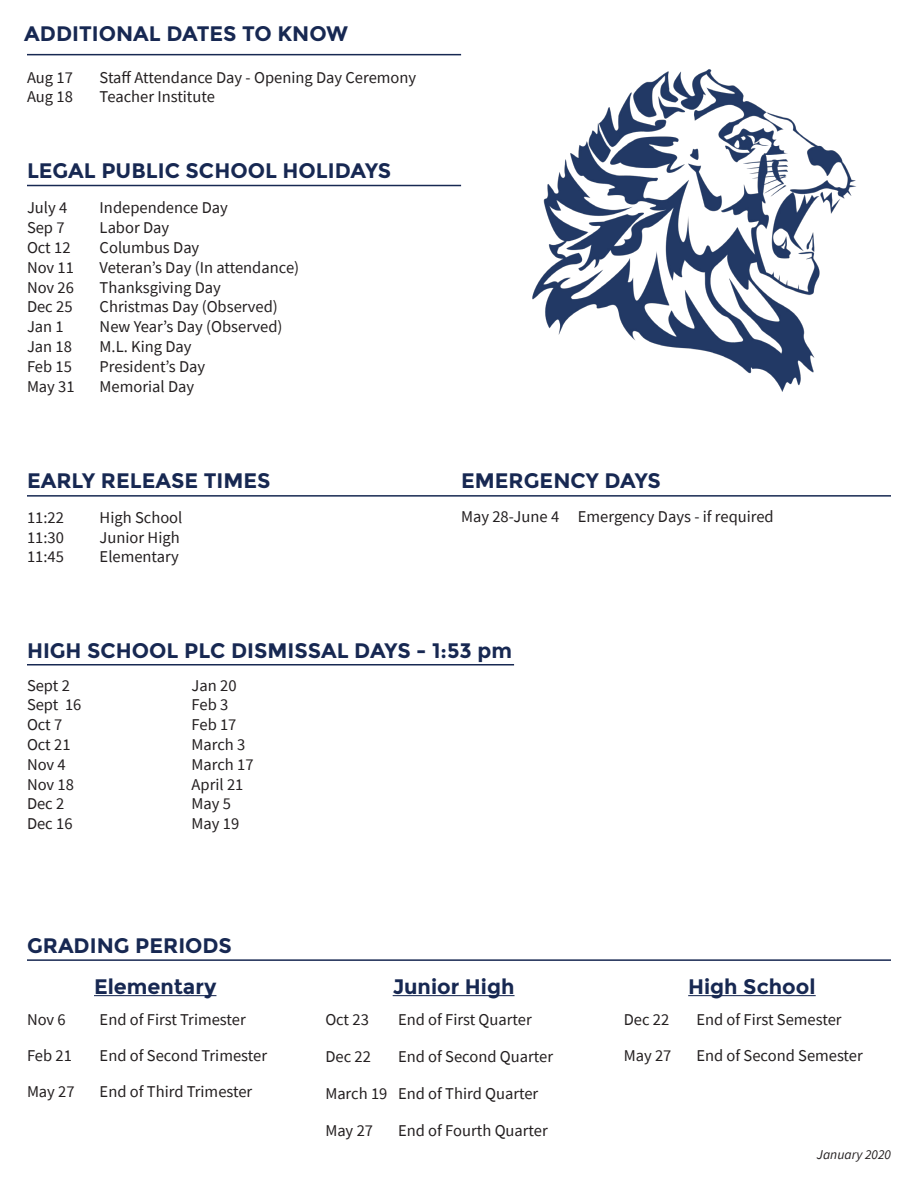
<style>
.page{position:relative;width:918px;height:1188px;background:#fff}
.page>*{position:absolute;margin:0;border:0;box-sizing:border-box;transform-origin:0 0}
.t1{font:700 21px "Montserrat";color:#172852}
.t2{font:16.5px "Source Sans Pro";color:#231f20}
.Paragraph_Style_1{font:italic 13.5px "Source Sans Pro";color:#231f20}
</style>
<div class="page">
<hr style="left:27px;top:54px;width:434px;height:1px;background:#172852">
<hr style="left:27px;top:185px;width:434px;height:1px;background:#172852">
<hr style="left:94px;top:995px;width:122px;height:1px;background:#172852">
<hr style="left:393px;top:995px;width:122px;height:1px;background:#172852">
<hr style="left:688px;top:995px;width:128px;height:1px;background:#172852">
<hr style="left:27px;top:959px;width:864px;height:2px;background:#172852">
<hr style="left:27px;top:495px;width:864px;height:2px;background:#172852">
<hr style="left:27px;top:664px;width:487px;height:1px;background:#172852">
<img style="left:532px;top:69px;width:324px;height:323px">
<p class="t1" style="left:24px;top:21px;width:325px">ADDITIONAL DATES TO KNOW</p>
<p class="t2" style="left:27px;top:67px;width:47px">Aug 17</p>
<p class="t2" style="left:27px;top:86px;width:47px">Aug 18</p>
<p class="t2" style="left:100px;top:67px;width:318px">Staff Attendance Day - Opening Day Ceremony</p>
<p class="t2" style="left:100px;top:86px;width:117px">Teacher Institute</p>
<p class="t1" style="left:27px;top:158px;width:366px">LEGAL PUBLIC SCHOOL HOLIDAYS</p>
<p class="t2" style="left:27px;top:197px;width:42px">July 4</p>
<p class="t2" style="left:27px;top:217px;width:39px">Sep 7</p>
<p class="t2" style="left:27px;top:237px;width:45px">Oct 12</p>
<p class="t2" style="left:27px;top:257px;width:48px">Nov 11</p>
<p class="t2" style="left:27px;top:277px;width:48px">Nov 26</p>
<p class="t2" style="left:27px;top:296px;width:47px">Dec 25</p>
<p class="t2" style="left:27px;top:316px;width:38px">Jan 1</p>
<p class="t2" style="left:27px;top:336px;width:46px">Jan 18</p>
<p class="t2" style="left:27px;top:356px;width:46px">Feb 15</p>
<p class="t2" style="left:27px;top:376px;width:49px">May 31</p>
<p class="t2" style="left:100px;top:197px;width:130px">Independence Day</p>
<p class="t2" style="left:100px;top:217px;width:71px">Labor Day</p>
<p class="t2" style="left:100px;top:237px;width:101px">Columbus Day</p>
<p class="t2" style="left:100px;top:257px;width:201px">Veteran’s Day (In attendance)</p>
<p class="t2" style="left:100px;top:277px;width:123px">Thanksgiving Day</p>
<p class="t2" style="left:100px;top:296px;width:180px">Christmas Day (Observed)</p>
<p class="t2" style="left:100px;top:316px;width:184px">New Year’s Day (Observed)</p>
<p class="t2" style="left:100px;top:336px;width:93px">M.L. King Day</p>
<p class="t2" style="left:100px;top:356px;width:107px">President’s Day</p>
<p class="t2" style="left:100px;top:376px;width:96px">Memorial Day</p>
<p class="t1" style="left:27px;top:468px;width:245px">EARLY RELEASE TIMES</p>
<p class="t2" style="left:27px;top:507px;width:38px">11:22</p>
<p class="t2" style="left:27px;top:527px;width:38px">11:30</p>
<p class="t2" style="left:27px;top:546px;width:38px">11:45</p>
<p class="t2" style="left:100px;top:507px;width:84px">High School</p>
<p class="t2" style="left:100px;top:527px;width:82px">Junior High</p>
<p class="t2" style="left:100px;top:546px;width:81px">Elementary</p>
<p class="t1" style="left:461px;top:468px;width:201px">EMERGENCY DAYS</p>
<p class="t2" style="left:461px;top:506px;width:100px">May 28-June 4</p>
<p class="t2" style="left:578px;top:506px;width:197px">Emergency Days - if required</p>
<p class="t1" style="left:27px;top:638px;width:487px">HIGH SCHOOL PLC DISMISSAL DAYS - 1:53 pm</p>
<p class="t2" style="left:27px;top:675px;width:44px">Sept 2</p>
<p class="t2" style="left:27px;top:694px;width:56px">Sept 16</p>
<p class="t2" style="left:27px;top:714px;width:37px">Oct 7</p>
<p class="t2" style="left:27px;top:734px;width:45px">Oct 21</p>
<p class="t2" style="left:27px;top:754px;width:40px">Nov 4</p>
<p class="t2" style="left:27px;top:774px;width:48px">Nov 18</p>
<p class="t2" style="left:27px;top:793px;width:39px">Dec 2</p>
<p class="t2" style="left:27px;top:813px;width:47px">Dec 16</p>
<p class="t2" style="left:192px;top:675px;width:46px">Jan 20</p>
<p class="t2" style="left:192px;top:694px;width:38px">Feb 3</p>
<p class="t2" style="left:192px;top:714px;width:46px">Feb 17</p>
<p class="t2" style="left:192px;top:734px;width:55px">March 3</p>
<p class="t2" style="left:192px;top:754px;width:64px">March 17</p>
<p class="t2" style="left:192px;top:774px;width:53px">April 21</p>
<p class="t2" style="left:192px;top:793px;width:41px">May 5</p>
<p class="t2" style="left:192px;top:813px;width:49px">May 19</p>
<p class="t1" style="left:27px;top:933px;width:207px">GRADING PERIODS</p>
<p class="t1" style="left:94px;top:974px;width:124px">Elementary</p>
<p class="t1" style="left:393px;top:974px;width:123px">Junior High</p>
<p class="t1" style="left:688px;top:974px;width:129px">High School</p>
<p class="t2" style="left:27px;top:1009px;width:40px">Nov 6</p>
<p class="t2" style="left:100px;top:1009px;width:148px">End of First Trimester</p>
<p class="t2" style="left:27px;top:1045px;width:46px">Feb 21</p>
<p class="t2" style="left:100px;top:1045px;width:169px">End of Second Trimester</p>
<p class="t2" style="left:27px;top:1081px;width:49px">May 27</p>
<p class="t2" style="left:100px;top:1081px;width:154px">End of Third Trimester</p>
<p class="t2" style="left:325px;top:1009px;width:45px">Oct 23</p>
<p class="t2" style="left:398px;top:1009px;width:135px">End of First Quarter</p>
<p class="t2" style="left:325px;top:1046px;width:47px">Dec 22</p>
<p class="t2" style="left:398px;top:1046px;width:157px">End of Second Quarter</p>
<p class="t2" style="left:325px;top:1083px;width:64px">March 19</p>
<p class="t2" style="left:398px;top:1083px;width:142px">End of Third Quarter</p>
<p class="t2" style="left:325px;top:1120px;width:49px">May 27</p>
<p class="t2" style="left:398px;top:1120px;width:151px">End of Fourth Quarter</p>
<p class="t2" style="left:624px;top:1009px;width:47px">Dec 22</p>
<p class="t2" style="left:696px;top:1009px;width:147px">End of First Semester</p>
<p class="t2" style="left:624px;top:1045px;width:49px">May 27</p>
<p class="t2" style="left:696px;top:1045px;width:168px">End of Second Semester</p>
<p class="Paragraph_Style_1" style="left:817px;top:1146px;width:76px">January 2020</p>
</div>
